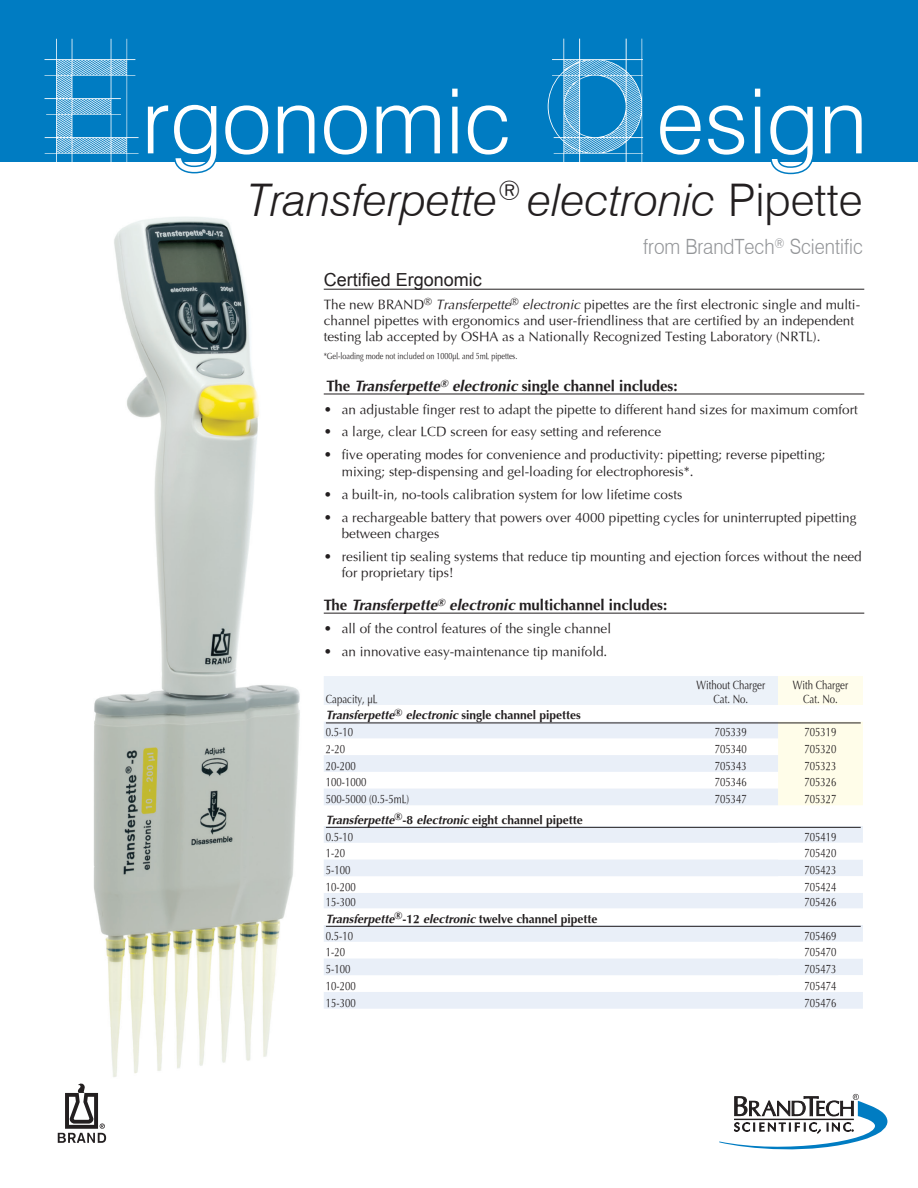
<style>
.page{position:relative;width:918px;height:1188px;background:#fff}
.page>*{position:absolute;margin:0;border:0;box-sizing:border-box;transform-origin:0 0}
.Ergo_Headline{font:300 90px "Swiss 721 BT";color:#fff}
.t1{font:italic 300 45px "Swiss 721 BT";color:#231f20}
.t2{font:300 21px "Swiss 721 BT";color:#939598;scale:.9 1}
.callout_head{font:18px "Arial";color:#231f20}
.callout_head-2{font:700 15px "Optima";color:#231f20}
.bullets{font:13.5px/16.2px "Optima";color:#231f20}
.Volume_chart_center{font:12px "Optima";color:#231f20;scale:.8 1}
.chart_call_out{font:italic 700 12px "Optima";color:#231f20}
.volume_chart{font:12px "Optima";color:#231f20;scale:.8 1}
.foot_notes{font:9px "Optima";color:#231f20;scale:.8 1}
.s1{font-family:"R&C Demo";font-weight:400;font-size:150px}
.s2{font-style:normal}
.s3{font-style:italic}
</style>
<div class="page">
<img style="left:79px;top:217px;width:377px;height:867px">
<hr style="left:324px;top:289px;width:540px;height:1px;background:#231f20">
<hr style="left:324px;top:394px;width:540px;height:1px;background:#231f20">
<hr style="left:324px;top:613px;width:540px;height:1px;background:#231f20">
<svg style="left:58px;top:1084px;width:48px;height:59px"></svg>
<div style="left:0;top:0;width:918px;height:162px;background:#007cc2"></div>
<svg style="left:770px;top:162px;width:43px;height:13px"></svg>
<svg style="left:174px;top:162px;width:42px;height:12px"></svg>
<svg style="left:719px;top:1094px;width:169px;height:56px"></svg>
<div style="left:324px;top:676px;width:454px;height:29px;background:#ecf2f9"></div>
<div style="left:778px;top:676px;width:85px;height:29px;background:#fffdec"></div>
<svg style="left:324px;top:722px;width:539px;height:287px;fill:#edf2f9"></svg>
<div style="left:778px;top:722px;width:85px;height:83px;background:#fffde9"></div>
<svg style="left:778px;top:843px;width:85px;height:149px"></svg>
<hr style="left:326px;top:723px;width:535px;height:1px;background:#231f20">
<hr style="left:326px;top:827px;width:535px;height:1px;background:#231f20">
<hr style="left:326px;top:926px;width:535px;height:1px;background:#231f20">
<p class="Ergo_Headline" style="left:41px;top:67px;width:828px"><span class="s1">E</span>r onomic <span class="s1">D</span>esign</p>
<p class="Ergo_Headline" style="left:170px;top:66px;width:54px">g</p>
<p class="t1" style="left:247px;top:173px;width:618px">Transferpette<sup>®</sup> electronic <span class="s2">Pipette</span></p>
<p class="t2" style="left:643px;top:234px;width:245px">from BrandTech<sup>®</sup> Scientific</p>
<p class="callout_head" style="left:324px;top:268px;width:160px">Certified Ergonomic</p>
<p class="bullets" style="left:324px;top:296px;width:538px">The new BRAND<sup>®</sup> <span class="s3">Transferpette</span><sup>®</sup> <span class="s3">electronic</span> pipettes are the first electronic single and multi&shy;channel pipettes with ergonomics and user-friendliness that are certified by an independent testing lab accepted by OSHA as a Nationally Recognized Testing Laboratory (NRTL).</p>
<p class="foot_notes" style="left:324px;top:351px;width:244px">*Gel-loading mode not included on 1000µL and 5mL pipettes.</p>
<p class="callout_head-2" style="left:327px;top:377px;width:352px">The <span class="s3">Transferpette</span><sup>®</sup> <span class="s3">electronic</span> single channel includes:</p>
<p class="bullets" style="left:324px;top:401px;width:536px">• an adjustable finger rest to adapt the pipette to different hand sizes for maximum comfort</p>
<p class="bullets" style="left:324px;top:424px;width:339px">• a large, clear LCD screen for easy setting and reference</p>
<p class="bullets" style="left:342px;top:447px;width:485px;text-indent:-18px">• five operating modes for convenience and productivity: pipetting; reverse pipetting; mixing; step-dispensing and gel-loading for electrophoresis*.</p>
<p class="bullets" style="left:324px;top:486px;width:360px">• a built-in, no-tools calibration system for low lifetime costs</p>
<p class="bullets" style="left:342px;top:509px;width:516px;text-indent:-18px">• a rechargeable battery that powers over 4000 pipetting cycles for uninterrupted pipetting between charges</p>
<p class="bullets" style="left:342px;top:548px;width:521px;text-indent:-18px">• resilient tip sealing systems that reduce tip mounting and ejection forces without the need for proprietary tips!</p>
<p class="callout_head-2" style="left:324px;top:596px;width:345px">The <span class="s3">Transferpette</span><sup>®</sup> <span class="s3">electronic</span> multichannel includes:</p>
<p class="bullets" style="left:324px;top:620px;width:289px">• all of the control features of the single channel</p>
<p class="bullets" style="left:324px;top:643px;width:285px">• an innovative easy-maintenance tip manifold.</p>
<p class="volume_chart" style="left:326px;top:692px;width:66px">Capacity, µL</p>
<p class="Volume_chart_center" style="left:696px;top:678px;width:88px">Without Charger</p>
<p class="Volume_chart_center" style="left:714px;top:692px;width:45px">Cat. No.</p>
<p class="Volume_chart_center" style="left:793px;top:678px;width:71px">With Charger</p>
<p class="Volume_chart_center" style="left:803px;top:692px;width:45px">Cat. No.</p>
<p class="chart_call_out" style="left:326px;top:708px;width:256px">Transferpette<sup>®</sup> electronic <span class="s2">single channel pipettes</span></p>
<p class="volume_chart" style="left:326px;top:725px;width:36px">0.5-10</p>
<p class="Volume_chart_center" style="left:715px;top:725px;width:42px">705339</p>
<p class="Volume_chart_center" style="left:805px;top:725px;width:42px">705319</p>
<p class="volume_chart" style="left:326px;top:742px;width:26px">2-20</p>
<p class="Volume_chart_center" style="left:715px;top:742px;width:42px">705340</p>
<p class="Volume_chart_center" style="left:805px;top:742px;width:42px">705320</p>
<p class="volume_chart" style="left:326px;top:759px;width:39px">20-200</p>
<p class="Volume_chart_center" style="left:715px;top:759px;width:42px">705343</p>
<p class="Volume_chart_center" style="left:805px;top:759px;width:42px">705323</p>
<p class="volume_chart" style="left:326px;top:775px;width:52px">100-1000</p>
<p class="Volume_chart_center" style="left:715px;top:775px;width:42px">705346</p>
<p class="Volume_chart_center" style="left:805px;top:775px;width:42px">705326</p>
<p class="volume_chart" style="left:326px;top:792px;width:106px">500-5000 (0.5-5mL)</p>
<p class="Volume_chart_center" style="left:715px;top:792px;width:42px">705347</p>
<p class="Volume_chart_center" style="left:805px;top:792px;width:42px">705327</p>
<p class="chart_call_out" style="left:326px;top:813px;width:258px">Transferpette<sup>®</sup><span class="s2">-8</span> electronic <span class="s2">eight channel pipette</span></p>
<p class="volume_chart" style="left:326px;top:830px;width:36px">0.5-10</p>
<p class="Volume_chart_center" style="left:805px;top:830px;width:42px">705419</p>
<p class="volume_chart" style="left:326px;top:846px;width:26px">1-20</p>
<p class="Volume_chart_center" style="left:805px;top:846px;width:42px">705420</p>
<p class="volume_chart" style="left:326px;top:863px;width:32px">5-100</p>
<p class="Volume_chart_center" style="left:805px;top:863px;width:42px">705423</p>
<p class="volume_chart" style="left:326px;top:880px;width:39px">10-200</p>
<p class="Volume_chart_center" style="left:805px;top:880px;width:42px">705424</p>
<p class="volume_chart" style="left:326px;top:895px;width:39px">15-300</p>
<p class="Volume_chart_center" style="left:805px;top:895px;width:42px">705426</p>
<p class="chart_call_out" style="left:326px;top:912px;width:273px">Transferpette<sup>®</sup><span class="s2">-12</span> electronic <span class="s2">twelve channel pipette</span></p>
<p class="volume_chart" style="left:326px;top:929px;width:36px">0.5-10</p>
<p class="Volume_chart_center" style="left:805px;top:929px;width:42px">705469</p>
<p class="volume_chart" style="left:326px;top:945px;width:26px">1-20</p>
<p class="Volume_chart_center" style="left:805px;top:945px;width:42px">705470</p>
<p class="volume_chart" style="left:326px;top:962px;width:32px">5-100</p>
<p class="Volume_chart_center" style="left:805px;top:962px;width:42px">705473</p>
<p class="volume_chart" style="left:326px;top:979px;width:39px">10-200</p>
<p class="Volume_chart_center" style="left:805px;top:979px;width:42px">705474</p>
<p class="volume_chart" style="left:326px;top:996px;width:39px">15-300</p>
<p class="Volume_chart_center" style="left:805px;top:996px;width:42px">705476</p>
</div>
